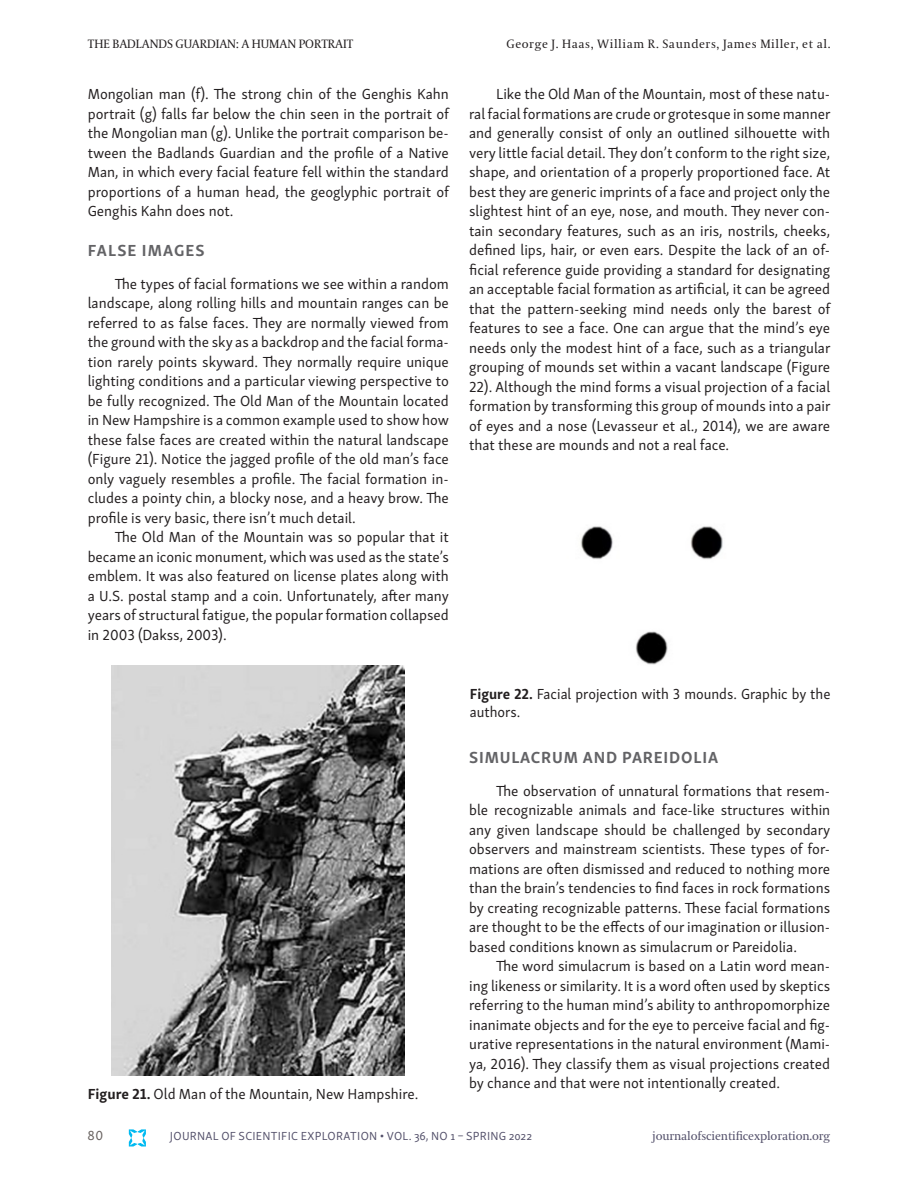
<style>
.page{position:relative;width:918px;height:1188px;background:#fff}
.page>*{position:absolute;margin:0;border:0;box-sizing:border-box;transform-origin:0 0}
.H1_11pt{font:700 16.5px "Skolar Sans PE";letter-spacing:.05em;color:#636366}
.H1_11pt-2{font:700 16.5px "Skolar Sans PE";letter-spacing:.07em;color:#636366}
.t1{font:15px/19.5px "Skolar Sans PE";color:#231f20;text-align:justify}
.t2{font:13.5px "Skolar Sans PE";color:#66605e}
.t3{font:12px "Skolar Sans PE";letter-spacing:.025em;color:#53506a}
.t4{font:12px "Coranto 2";letter-spacing:.05em;color:#231f20}
.t5{font:12px "Coranto 2";letter-spacing:-.01em;color:#53506a}
.t6{font:12px "Coranto 2";color:#231f20}
.s1{font-weight:700}
</style>
<div class="page">
<svg style="left:129px;top:1129px;width:17px;height:18px"></svg>
<img style="left:112px;top:666px;width:293px;height:409px">
<img style="left:580px;top:526px;width:143px;height:139px">
<p class="t6" style="left:88px;top:37px;width:267px">THE BADLANDS GUARDIAN: A HUMAN PORTRAIT</p>
<p class="t4" style="left:506px;top:37px;width:325px">George J. Haas, William R. Saunders, James Miller, et al.</p>
<p class="t1" style="left:88px;top:83px;width:363px">Mongolian man (f). The strong chin of the Genghis Kahn portrait (g) falls far below the chin seen in the portrait of the Mongolian man (g). Unlike the portrait comparison be&shy;tween the Badlands Guardian and the profile of a Native Man, in which every facial feature fell within the standard proportions of a human head, the geoglyphic portrait of Genghis Kahn does not.</p>
<p class="H1_11pt-2" style="left:88px;top:237px;width:118px">FALSE IMAGES</p>
<p class="t1" style="left:88px;top:273px;width:363px;text-indent:27px">The types of facial formations we see within a random landscape, along rolling hills and mountain ranges can be referred to as false faces. They are normally viewed from the ground with the sky as a backdrop and the facial forma&shy;tion rarely points skyward. They normally require unique lighting conditions and a particular viewing perspective to be fully recognized. The Old Man of the Mountain located in New Hampshire is a common example used to show how these false faces are created within the natural landscape (Figure 21). Notice the jagged profile of the old man’s face only vaguely resembles a profile. The facial formation in&shy;cludes a pointy chin, a blocky nose, and a heavy brow. The profile is very basic, there isn’t much detail.</p>
<p class="t1" style="left:88px;top:526px;width:363px;text-indent:27px">The Old Man of the Mountain was so popular that it became an iconic monument, which was used as the state’s emblem. It was also featured on license plates along with a U.S. postal stamp and a coin. Unfortunately, after many years of structural fatigue, the popular formation collapsed in 2003 (Dakss, 2003).</p>
<p class="t1" style="left:469px;top:83px;width:363px;text-indent:27px">Like the Old Man of the Mountain, most of these natu&shy;ral facial formations are crude or grotesque in some manner and generally consist of only an outlined silhouette with very little facial detail. They don’t conform to the right size, shape, and orientation of a properly proportioned face. At best they are generic imprints of a face and project only the slightest hint of an eye, nose, and mouth. They never con&shy;tain secondary features, such as an iris, nostrils, cheeks, defined lips, hair, or even ears. Despite the lack of an of&shy;ficial reference guide providing a standard for designating an acceptable facial formation as artificial, it can be agreed that the pattern-seeking mind needs only the barest of features to see a face. One can argue that the mind’s eye needs only the modest hint of a face, such as a triangular grouping of mounds set within a vacant landscape (Figure 22). Although the mind forms a visual projection of a facial formation by transforming this group of mounds into a pair of eyes and a nose (Levasseur et al., 2014), we are aware that these are mounds and not a real face.</p>
<p class="t1" style="left:88px;top:1083px;width:332px"><span class="s1">Figure 21.</span> Old Man of the Mountain, New Hampshire.</p>
<p class="t1" style="left:470px;top:684px;width:362px;line-height:18px"><span class="s1">Figure 22.</span> Facial projection with 3 mounds. Graphic by the authors.</p>
<h2 class="H1_11pt" style="left:469px;top:744px;width:251px">SIMULACRUM AND PAREIDOLIA</h2>
<p class="t1" style="left:469px;top:780px;width:363px;text-indent:27px">The observation of unnatural formations that resem&shy;ble recognizable animals and face-like structures within any given landscape should be challenged by secondary observers and mainstream scientists. These types of for&shy;mations are often dismissed and reduced to nothing more than the brain’s tendencies to find faces in rock formations by creating recognizable patterns. These facial formations are thought to be the effects of our imagination or illusion&shy;based conditions known as simulacrum or Pareidolia.</p>
<p class="t1" style="left:469px;top:955px;width:363px;text-indent:27px">The word simulacrum is based on a Latin word mean&shy;ing likeness or similarity. It is a word often used by skeptics referring to the human mind’s ability to anthropomorphize inanimate objects and for the eye to perceive facial and fig&shy;urative representations in the natural environment (Mami&shy;ya, 2016). They classify them as visual projections created by chance and that were not intentionally created.</p>
<p class="t2" style="left:87px;top:1126px;width:17px">80</p>
<p class="t3" style="left:170px;top:1127px;width:364px">JOURNAL OF SCIENTIFIC EXPLORATION • VOL. 36, NO 1 – SPRING 2022</p>
<p class="t5" style="left:652px;top:1129px;width:180px">journalofscientificexploration.org</p>
</div>
